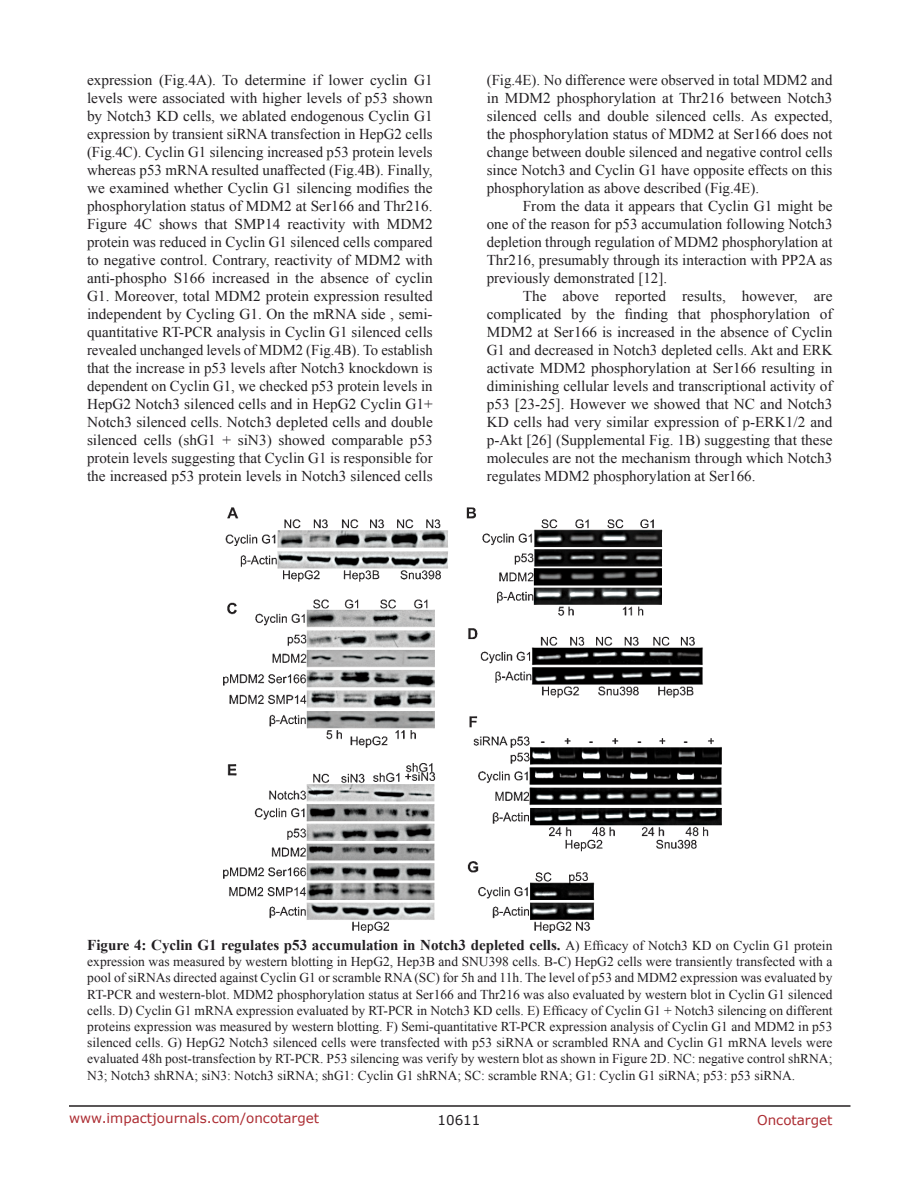
<style>
.page{position:relative;width:918px;height:1188px;background:#fff}
.page>*{position:absolute;margin:0;border:0;box-sizing:border-box;transform-origin:0 0}
.BodyText{font:15px/18px "Times New Roman";color:#221f22;text-align:justify}
.FigureText{font:700 15px "Times New Roman";color:#221f22}
.FigureText-2{font:13.5px/16.2px "Times New Roman";color:#221f22;text-align:justify}
.t1{font:13.5px "Verdana";color:#ac2b31}
.t2{font:13.5px "Verdana";color:#221f22}
.s1{font-weight:400;font-size:13.5px}
</style>
<div class="page">
<hr style="left:69px;top:1105px;width:781px;height:2px;background:#231f20">
<img style="left:223px;top:507px;width:499px;height:425px">
<p class="BodyText" style="left:87px;top:71px;width:347px">expression (Fig.4A). To determine if lower cyclin G1 levels were associated with higher levels of p53 shown by Notch3 KD cells, we ablated endogenous Cyclin G1 expression by transient siRNA transfection in HepG2 cells (Fig.4C). Cyclin G1 silencing increased p53 protein levels whereas p53 mRNA resulted unaffected (Fig.4B). Finally, we examined whether Cyclin G1 silencing modifies the phosphorylation status of MDM2 at Ser166 and Thr216.<br>Figure 4C shows that SMP14 reactivity with MDM2 protein was reduced in Cyclin G1 silenced cells compared to negative control. Contrary, reactivity of MDM2 with anti-phospho S166 increased in the absence of cyclin G1. Moreover, total MDM2 protein expression resulted independent by Cycling G1. On the mRNA side , semi&shy;quantitative RT-PCR analysis in Cyclin G1 silenced cells revealed unchanged levels of MDM2 (Fig.4B). To establish that the increase in p53 levels after Notch3 knockdown is dependent on Cyclin G1, we checked p53 protein levels in HepG2 Notch3 silenced cells and in HepG2 Cyclin G1+ Notch3 silenced cells. Notch3 depleted cells and double silenced cells (shG1 + siN3) showed comparable p53 protein levels suggesting that Cyclin G1 is responsible for the increased p53 protein levels in Notch3 silenced cells</p>
<p class="BodyText" style="left:487px;top:71px;width:347px">(Fig.4E). No difference were observed in total MDM2 and in MDM2 phosphorylation at Thr216 between Notch3 silenced cells and double silenced cells. As expected, the phosphorylation status of MDM2 at Ser166 does not change between double silenced and negative control cells since Notch3 and Cyclin G1 have opposite effects on this phosphorylation as above described (Fig.4E).</p>
<p class="BodyText" style="left:487px;top:197px;width:347px;text-indent:36px">From the data it appears that Cyclin G1 might be one of the reason for p53 accumulation following Notch3 depletion through regulation of MDM2 phosphorylation at Thr216, presumably through its interaction with PP2A as previously demonstrated [12].</p>
<p class="BodyText" style="left:487px;top:287px;width:347px;text-indent:36px">The above reported results, however, are complicated by the finding that phosphorylation of MDM2 at Ser166 is increased in the absence of Cyclin G1 and decreased in Notch3 depleted cells. Akt and ERK activate MDM2 phosphorylation at Ser166 resulting in diminishing cellular levels and transcriptional activity of p53 [23-25]. However we showed that NC and Notch3<br>KD cells had very similar expression of p-ERK1/2 and p-Akt [26] (Supplemental Fig. 1B) suggesting that these molecules are not the mechanism through which Notch3 regulates MDM2 phosphorylation at Ser166.</p>
<p class="FigureText" style="left:87px;top:935px;width:747px">Figure 4: Cyclin G1 regulates p53 accumulation in Notch3 depleted cells. <span class="s1">A) Efficacy of Notch3 KD on Cyclin G1 protein</span></p>
<p class="FigureText-2" style="left:87px;top:953px;width:747px">expression was measured by western blotting in HepG2, Hep3B and SNU398 cells. B-C) HepG2 cells were transiently transfected with a pool of siRNAs directed against Cyclin G1 or scramble RNA (SC) for 5h and 11h. The level of p53 and MDM2 expression was evaluated by RT-PCR and western-blot. MDM2 phosphorylation status at Ser166 and Thr216 was also evaluated by western blot in Cyclin G1 silenced cells. D) Cyclin G1 mRNA expression evaluated by RT-PCR in Notch3 KD cells. E) Efficacy of Cyclin G1 + Notch3 silencing on different proteins expression was measured by western blotting. F) Semi-quantitative RT-PCR expression analysis of Cyclin G1 and MDM2 in p53 silenced cells. G) HepG2 Notch3 silenced cells were transfected with p53 siRNA or scrambled RNA and Cyclin G1 mRNA levels were evaluated 48h post-transfection by RT-PCR. P53 silencing was verify by western blot as shown in Figure 2D. NC: negative control shRNA; N3; Notch3 shRNA; siN3: Notch3 siRNA; shG1: Cyclin G1 shRNA; SC: scramble RNA; G1: Cyclin G1 siRNA; p53: p53 siRNA.</p>
<p class="t1" style="left:69px;top:1109px;width:252px">www.impactjournals.com/oncotarget</p>
<p class="t2" style="left:438px;top:1111px;width:44px">10611</p>
<p class="t1" style="left:757px;top:1111px;width:77px">Oncotarget</p>
</div>
